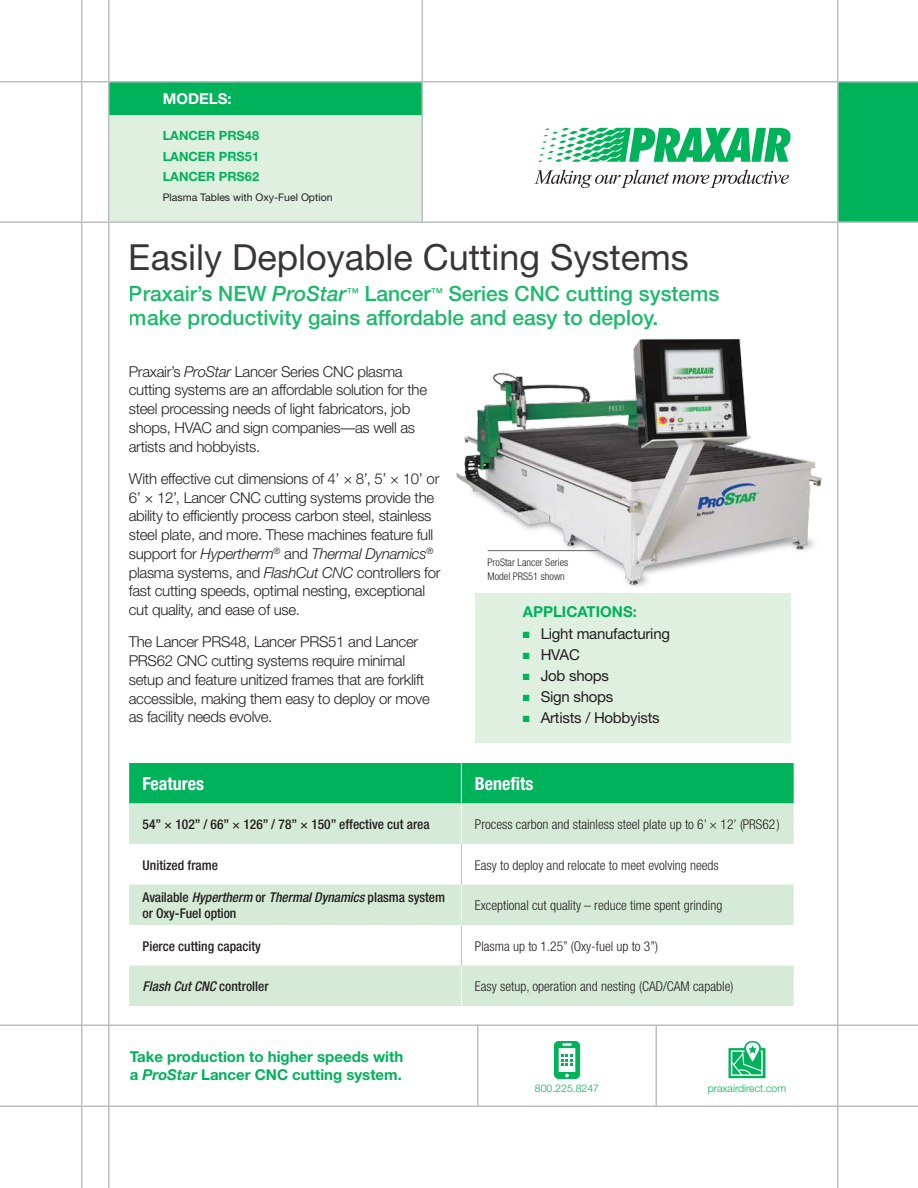
<style>
.page{position:relative;width:918px;height:1188px;background:#fff}
.page>*{position:absolute;margin:0;border:0;box-sizing:border-box;transform-origin:0 0}
.t1{font:36px "Helvetica Neue";color:#231f20}
.t2{font:500 21px/24px "Helvetica Neue";color:#00b25a}
.t3{font:700 condensed 18px "Helvetica Neue";color:#fff}
.t4{font:300 15px/18.8px "Helvetica Neue";letter-spacing:-.02em;color:#231f20}
.body{font:700 15px/18px "Helvetica Neue";color:#00b25a}
.body-2{font:15px "Helvetica Neue";letter-spacing:-.015em;color:#231f20}
.t5{font:700 15px "Helvetica Neue";color:#fff}
.t6{font:300 condensed 13.5px "Helvetica Neue";color:#231f20}
.body-3{font:500 condensed 13.5px/16.5px "Helvetica Neue";color:#231f20}
.t7{font:italic 500 condensed 13.5px "Helvetica Neue";color:#231f20}
.t8{font:700 12.75px "Helvetica Neue";color:#00b25a}
.t9{font:300 condensed 10.5px/13.5px "Helvetica Neue";color:#231f20}
.t10{font:10.5px "Helvetica Neue";color:#231f20}
.t11{font:300 10.5px "Helvetica Neue";color:#00b25a}
.s1{font-style:italic}
.s2{color:#00b25a}
.s3{font-style:normal}
</style>
<div class="page">
<div style="left:109px;top:114px;width:313px;height:108px;background:#dff0e0"></div>
<div style="left:109px;top:82px;width:313px;height:32px;background:#00b25a"></div>
<hr style="left:108px;top:0;width:2px;height:1188px;background:#bcbec0">
<hr style="left:81px;top:0;width:1px;height:1188px;background:#bcbec0">
<div style="left:837px;top:82px;width:81px;height:139px;background:#00b25a"></div>
<hr style="left:837px;top:0;width:1px;height:1188px;background:#bcbec0">
<hr style="left:0;top:81px;width:918px;height:1px;background:#bcbec0">
<hr style="left:0;top:221px;width:918px;height:2px;background:#bcbec0">
<hr style="left:0;top:1024px;width:918px;height:2px;background:#bcbec0">
<hr style="left:477px;top:1024px;width:1px;height:83px;background:#bcbec0">
<hr style="left:656px;top:1026px;width:1px;height:80px;background:#bcbec0">
<svg style="left:554px;top:1041px;width:26px;height:38px"></svg>
<svg style="left:729px;top:1041px;width:36px;height:37px"></svg>
<hr style="left:0;top:1106px;width:918px;height:1px;background:#bcbec0">
<div style="left:476px;top:593px;width:315px;height:150px;background:#dff0e0"></div>
<div style="left:129px;top:763px;width:665px;height:41px;background:#00b25a"></div>
<svg style="left:129px;top:804px;width:665px;height:202px;fill:#d5ebd7"></svg>
<hr style="left:461px;top:763px;width:1px;height:41px;background:#fff">
<hr style="left:461px;top:804px;width:1px;height:40px;background:#fff">
<hr style="left:461px;top:885px;width:1px;height:40px;background:#fff">
<hr style="left:461px;top:966px;width:1px;height:40px;background:#fff">
<hr style="left:461px;top:844px;width:1px;height:41px;background:#bcbec0">
<hr style="left:461px;top:925px;width:1px;height:41px;background:#bcbec0">
<svg style="left:538px;top:128px;width:253px;height:34px"></svg>
<svg style="left:534px;top:170px;width:255px;height:18px"></svg>
<hr style="left:422px;top:0;width:1px;height:222px;background:#bcbec0">
<img style="left:456px;top:339px;width:366px;height:248px">
<hr style="left:488px;top:550px;width:112px;height:1px;background:#636466">
<p class="t5" style="left:163px;top:89px;width:70px">MODELS:</p>
<p class="t8" style="left:163px;top:128px;width:98px">LANCER PRS48</p>
<p class="t8" style="left:163px;top:148px;width:98px">LANCER PRS51</p>
<p class="t8" style="left:163px;top:168px;width:98px">LANCER PRS62</p>
<p class="t10" style="left:163px;top:191px;width:171px">Plasma Tables with Oxy-Fuel Option</p>
<h1 class="t1" style="left:129px;top:236px;width:562px">Easily Deployable Cutting Systems</h1>
<h2 class="t2" style="left:129px;top:281px;width:592px">Praxair’s NEW <span class="s1">ProStar</span><sup>™</sup> Lancer<sup>™</sup> Series CNC cutting systems make productivity gains affordable and easy to deploy.</h2>
<p class="t4" style="left:129px;top:362px;width:300px">Praxair’s <span class="s1">ProStar</span> Lancer Series CNC plasma cutting systems are an affordable solution for the steel processing needs of light fabricators, job shops, HVAC and sign companies—as well as artists and hobbyists.</p>
<p class="t4" style="left:129px;top:469px;width:313px">With effective cut dimensions of 4’ × 8’, 5’ × 10’ or 6’ × 12’, Lancer CNC cutting systems provide the ability to efficiently process carbon steel, stainless steel plate, and more. These machines feature full support for <span class="s1">Hypertherm</span><sup>®</sup> and <span class="s1">Thermal Dynamics</span><sup>® </sup>plasma systems, and <span class="s1">FlashCut CNC</span> controllers for fast cutting speeds, optimal nesting, exceptional cut quality, and ease of use.</p>
<p class="t4" style="left:129px;top:632px;width:303px">The Lancer PRS48, Lancer PRS51 and Lancer PRS62 CNC cutting systems require minimal setup and feature unitized frames that are forklift accessible, making them easy to deploy or move as facility needs evolve.</p>
<p class="t9" style="left:488px;top:556px;width:82px">ProStar Lancer Series<br>Model PRS51 shown</p>
<p class="body" style="left:523px;top:602px;width:116px">APPLICATIONS:</p>
<p class="body-2" style="left:523px;top:625px;width:149px"><span class="s2">■</span> Light manufacturing</p>
<p class="body-2" style="left:523px;top:646px;width:59px"><span class="s2">■</span> HVAC</p>
<p class="body-2" style="left:523px;top:667px;width:88px"><span class="s2">■</span> Job shops</p>
<p class="body-2" style="left:523px;top:688px;width:92px"><span class="s2">■</span> Sign shops</p>
<p class="body-2" style="left:523px;top:709px;width:139px"><span class="s2">■</span> Artists / Hobbyists</p>
<p class="t3" style="left:143px;top:773px;width:63px">Features</p>
<p class="t3" style="left:475px;top:773px;width:60px">Benefits</p>
<p class="body-3" style="left:143px;top:816px;width:289px">54” × 102” / 66” × 126” / 78” × 150” effective cut area</p>
<p class="t6" style="left:475px;top:817px;width:306px">Process carbon and stainless steel plate up to 6’ × 12’ (PRS62)</p>
<p class="body-3" style="left:143px;top:856px;width:77px">Unitized frame</p>
<p class="t6" style="left:475px;top:857px;width:245px">Easy to deploy and relocate to meet evolving needs</p>
<p class="body-3" style="left:143px;top:889px;width:304px">Available <span class="s1">Hypertherm</span> or <span class="s1">Thermal Dynamics</span> plasma system or Oxy-Fuel option</p>
<p class="t6" style="left:475px;top:898px;width:249px">Exceptional cut quality – reduce time spent grinding</p>
<p class="body-3" style="left:143px;top:937px;width:120px">Pierce cutting capacity</p>
<p class="t6" style="left:475px;top:938px;width:185px">Plasma up to 1.25” (Oxy-fuel up to 3”)</p>
<p class="t7" style="left:143px;top:978px;width:128px">Flash Cut CNC <span class="s3">controller</span></p>
<p class="t6" style="left:475px;top:978px;width:260px">Easy setup, operation and nesting (CAD/CAM capable)</p>
<p class="body" style="left:130px;top:1048px;width:275px">Take production to higher speeds with a <span class="s1">ProStar</span> Lancer CNC cutting system.</p>
<p class="t11" style="left:535px;top:1082px;width:66px">800.225.8247</p>
<p class="t11" style="left:708px;top:1082px;width:80px">praxairdirect.com</p>
</div>
